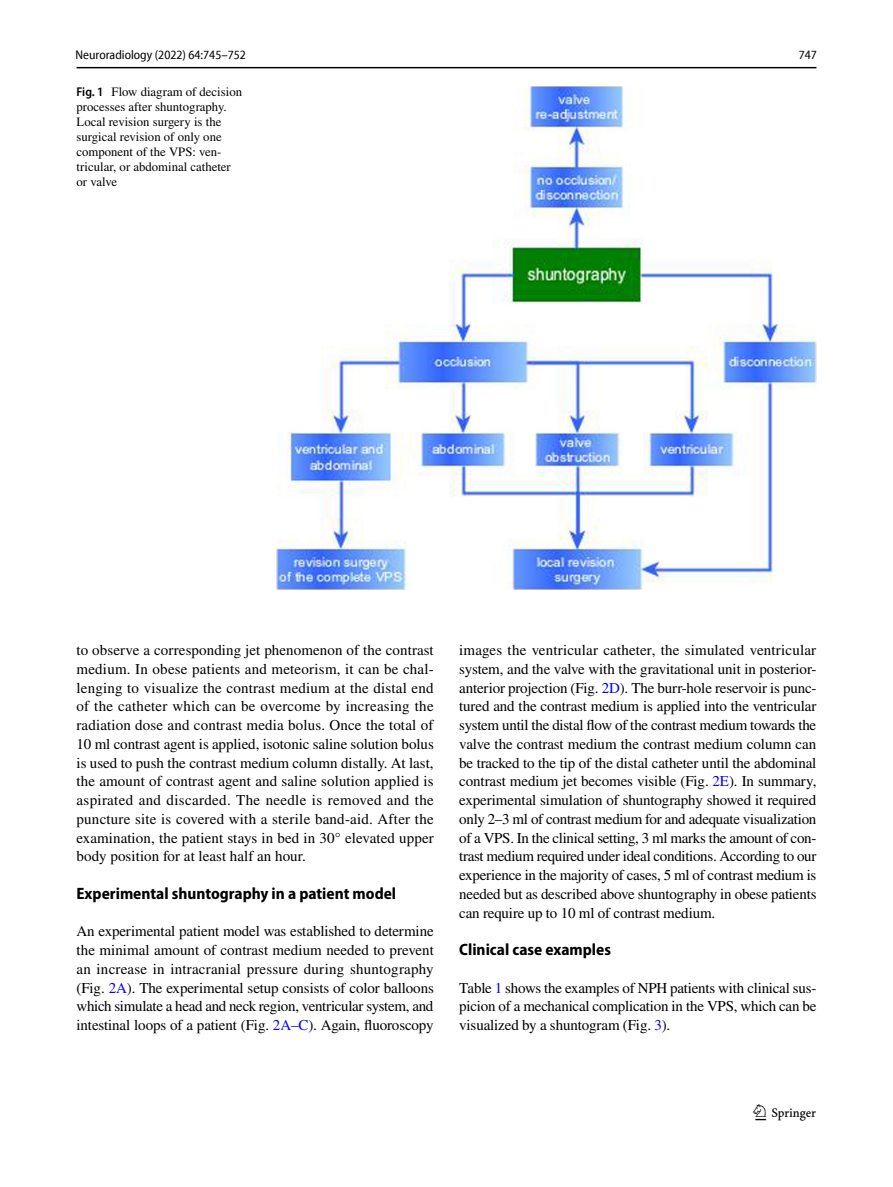
<style>
.page{position:relative;width:893px;height:1187px;background:#fff}
.page>*{position:absolute;margin:0;border:0;box-sizing:border-box;transform-origin:0 0}
.t1{font:22.5px "Springnew Regular 3";color:#000}
.t2{font:700 semi-condensed 16.5px "Myriad Pro";color:#000}
.t3{font:15px/18.8px "STIX";letter-spacing:-.01em;color:#000;text-align:justify}
.t4{font:12.75px/15px "STIX";color:#000}
.t5{font:semi-condensed 12.75px "Myriad Pro Unic";color:#000}
.s1{font-family:"Myriad Pro";font-weight:600;font-stretch:semi-condensed}
.s2{color:#00f}
</style>
<div class="page">
<hr style="left:77px;top:67px;width:739px;height:1px;background:#000">
<img style="left:276px;top:87px;width:540px;height:502px">
<p class="t5" style="left:76px;top:50px;width:172px">Neuroradiology (2022) 64:745–752</p>
<p class="t5" style="left:799px;top:50px;width:20px">747</p>
<p class="t4" style="left:77px;top:85px;width:167px"><span class="s1">Fig. 1</span> Flow diagram of decision processes after shuntography.<br>Local revision surgery is the surgical revision of only one component of the VPS: ven&shy;tricular, or abdominal catheter or valve</p>
<p class="t3" style="left:77px;top:641px;width:359px">to observe a corresponding jet phenomenon of the contrast medium. In obese patients and meteorism, it can be chal&shy;lenging to visualize the contrast medium at the distal end of the catheter which can be overcome by increasing the radiation dose and contrast media bolus. Once the total of 10 ml contrast agent is applied, isotonic saline solution bolus is used to push the contrast medium column distally. At last, the amount of contrast agent and saline solution applied is aspirated and discarded. The needle is removed and the puncture site is covered with a sterile band-aid. After the examination, the patient stays in bed in 30° elevated upper body position for at least half an hour.</p>
<p class="t2" style="left:77px;top:884px;width:321px">Experimental shuntography in a patient model</p>
<p class="t3" style="left:77px;top:922px;width:359px">An experimental patient model was established to determine the minimal amount of contrast medium needed to prevent an increase in intracranial pressure during shuntography (Fig. <span class="s2">2A</span>). The experimental setup consists of color balloons which simulate a head and neck region, ventricular system, and intestinal loops of a patient (Fig. <span class="s2">2A–C</span>). Again, fluoroscopy</p>
<p class="t3" style="left:459px;top:641px;width:359px">images the ventricular catheter, the simulated ventricular system, and the valve with the gravitational unit in posterior&shy;anterior projection (Fig. <span class="s2">2D</span>). The burr-hole reservoir is punc&shy;tured and the contrast medium is applied into the ventricular system until the distal flow of the contrast medium towards the valve the contrast medium the contrast medium column can be tracked to the tip of the distal catheter until the abdominal contrast medium jet becomes visible (Fig. <span class="s2">2E</span>). In summary, experimental simulation of shuntography showed it required only 2–3 ml of contrast medium for and adequate visualization of a VPS. In the clinical setting, 3 ml marks the amount of con&shy;trast medium required under ideal conditions. According to our experience in the majority of cases, 5 ml of contrast medium is needed but as described above shuntography in obese patients can require up to 10 ml of contrast medium.</p>
<p class="t2" style="left:459px;top:940px;width:153px">Clinical case examples</p>
<p class="t3" style="left:459px;top:979px;width:359px">Table <span class="s2">1</span> shows the examples of NPH patients with clinical sus&shy;picion of a mechanical complication in the VPS, which can be visualized by a shuntogram (Fig. <span class="s2">3</span>).</p>
<h1 class="t1" style="left:755px;top:1104px;width:62px">1 3</h1>
</div>
